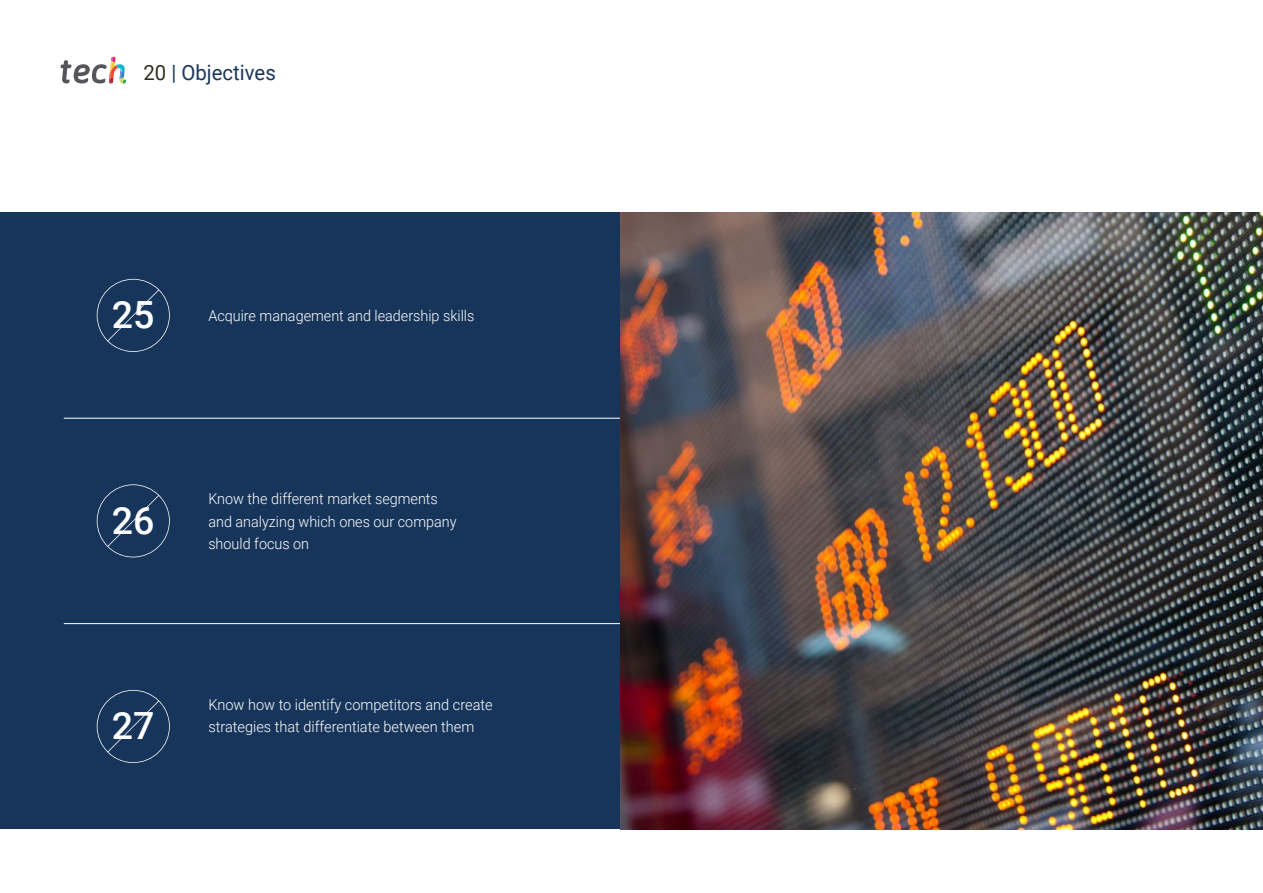
<style>
.page{position:relative;width:1263px;height:893px;background:#fff}
.page>*{position:absolute;margin:0;border:0;box-sizing:border-box;transform-origin:0 0}
.t1{font:500 37.5px "Roboto";color:#fff}
.t2{font:21px "Roboto";color:#1a355c}
.t3{font:300 15px/22.5px "Roboto";color:#fff;scale:.96 1}
.t4{font:300 15px/22.5px "Roboto";color:#fff}
.s1{color:#312e20}
</style>
<div class="page">
<svg style="left:61px;top:57px;width:65px;height:27px"></svg>
<div style="left:0;top:213px;width:621px;height:616px;background:#17355b"></div>
<svg style="left:97px;top:279px;width:73px;height:73px"></svg>
<svg style="left:97px;top:690px;width:73px;height:73px"></svg>
<svg style="left:97px;top:484px;width:73px;height:73px"></svg>
<hr style="left:64px;top:418px;width:1199px;height:1px;background:#fff">
<hr style="left:64px;top:623px;width:1199px;height:1px;background:#fff">
<img style="left:621px;top:213px;width:642px;height:616px">
<h2 class="t2" style="left:144px;top:57px;width:134px"><span class="s1">20</span> | Objectives</h2>
<h1 class="t1" style="left:112px;top:288px;width:44px">25</h1>
<p class="t3" style="left:208px;top:304px;width:279px">Acquire management and leadership skills</p>
<h1 class="t1" style="left:112px;top:494px;width:44px">26</h1>
<p class="t3" style="left:208px;top:487px;width:260px">Know the different market segments and analyzing which ones our company should focus on</p>
<h1 class="t1" style="left:112px;top:699px;width:44px">27</h1>
<p class="t4" style="left:208px;top:692px;width:286px">Know how to identify competitors and create strategies that differentiate between them</p>
</div>
